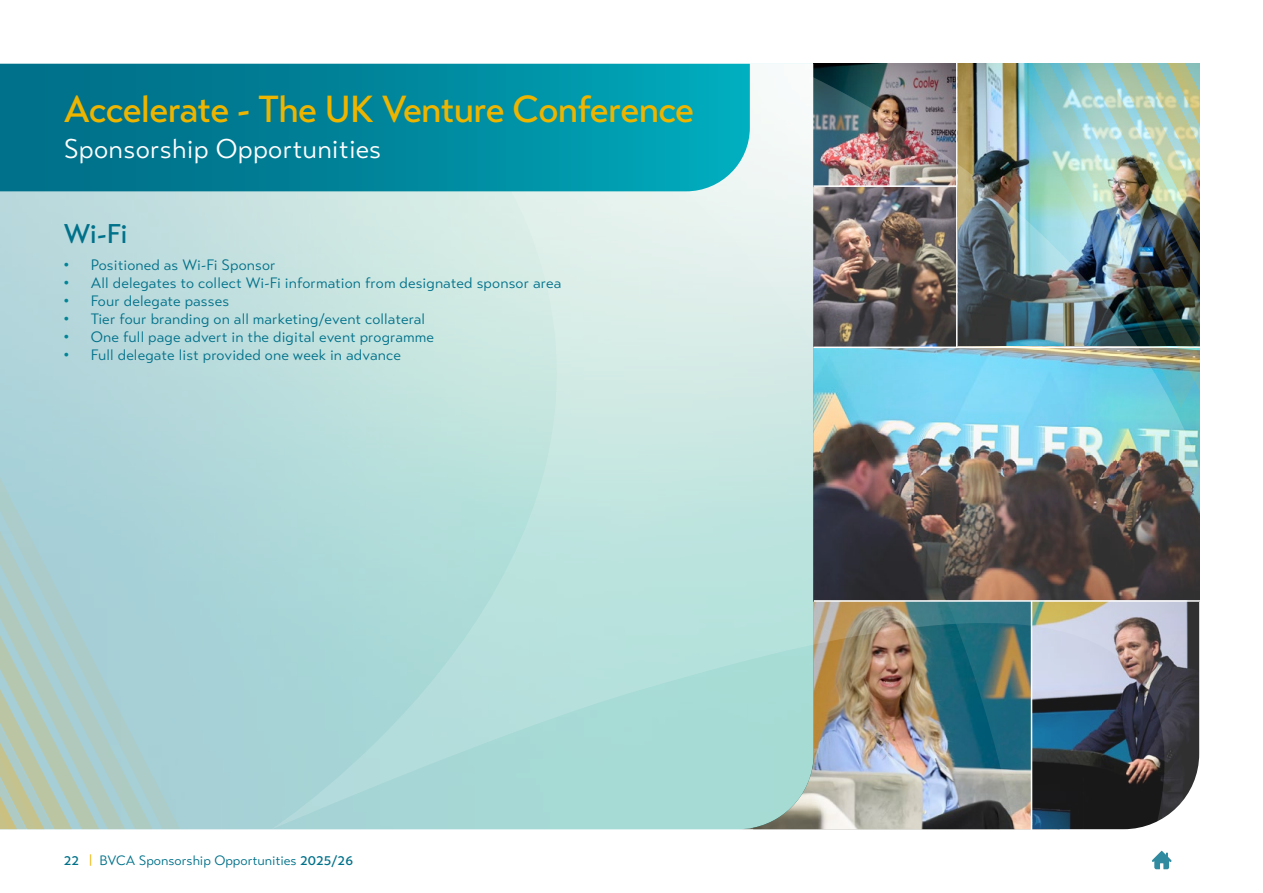
<style>
.page{position:relative;width:1263px;height:893px;background:#fff}
.page>*{position:absolute;margin:0;border:0;box-sizing:border-box;transform-origin:0 0}
.t1{font:500 37.5px "Transat Text";letter-spacing:-.025em;color:#edb400}
.t2{font:27px "Transat Text Standard";letter-spacing:.01em;color:#fff}
.t3{font:500 27px "Transat Text";color:#00718a}
.t4{font:15px "Transat Text Standard";letter-spacing:.01em;color:#00718a}
.t5{font:13.5px "Transat Text Standard";color:#00718a}
.s1{font-family:"Arial";color:#008496}
.s2{font-family:"Transat Text";font-weight:500}
.s3{color:#edb400}
</style>
<div class="page">
<img style="left:0;top:63px;width:1200px;height:807px">
<svg style="left:0;top:64px;width:750px;height:127px;background:#02899e"></svg>
<img style="left:885px;top:64px;width:314px;height:346px">
<svg style="left:78px;top:345px;width:151px;height:484px;background:#aad1d5"></svg>
<svg style="left:0;top:345px;width:78px;height:484px;background:#adcdca"></svg>
<h1 class="t1" style="left:64px;top:86px;width:632px">Accelerate - The UK Venture Conference</h1>
<h2 class="t2" style="left:64px;top:132px;width:319px">Sponsorship Opportunities</h2>
<h2 class="t3" style="left:64px;top:217px;width:65px">Wi-Fi</h2>
<p class="t4" style="left:64px;top:256px;width:213px"><span class="s1">•</span> Positioned as Wi-Fi Sponsor</p>
<p class="t4" style="left:64px;top:274px;width:499px"><span class="s1">•</span> All delegates to collect Wi-Fi information from designated sponsor area</p>
<p class="t4" style="left:64px;top:292px;width:167px"><span class="s1">•</span> Four delegate passes</p>
<p class="t4" style="left:64px;top:310px;width:363px"><span class="s1">•</span> Tier four branding on all marketing/event collateral</p>
<p class="t4" style="left:64px;top:328px;width:372px"><span class="s1">•</span> One full page advert in the digital event programme</p>
<p class="t4" style="left:64px;top:346px;width:339px"><span class="s1">•</span> Full delegate list provided one week in advance</p>
<p class="t5" style="left:64px;top:853px;width:291px"><span class="s2">22</span> <span class="s3">|</span> BVCA Sponsorship Opportunities <span class="s2">2025/26</span></p>
</div>
